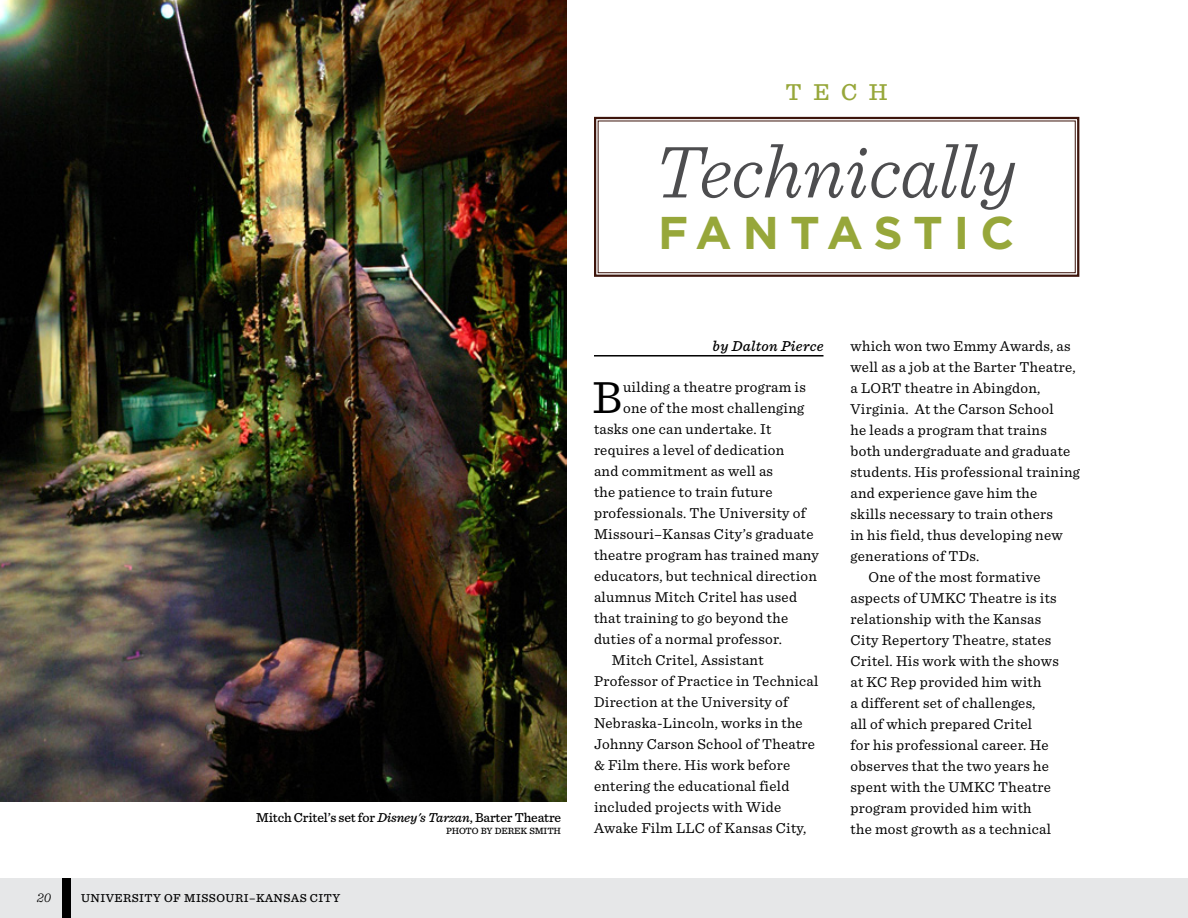
<style>
.page{position:relative;width:1188px;height:918px;background:#fff}
.page>*{position:absolute;margin:0;border:0;box-sizing:border-box;transform-origin:0 0}
.t1{font:47.25px "Sentinel";color:#000}
.t2{font:700 45.9px "Gotham";letter-spacing:.235em;color:#97a73a}
.t3{font:500 24px "Sentinel";color:#97a73a}
.t4{font:15px "Sentinel";letter-spacing:.02em;color:#000}
.t5{font:italic 500 15px "Sentinel";letter-spacing:.02em;color:#000}
.t6{font:500 13.5px "Sentinel";letter-spacing:-.01em;color:#000}
.t7{font:italic 300 13.5px "Sentinel";color:#000}
.t8{font:500 12px "Sentinel";letter-spacing:.04em;color:#000}
.t9{font:500 9.45px "Sentinel";letter-spacing:-.015em;color:#000}
.s1{font-style:italic}
</style>
<div class="page">
<div style="left:0;top:878px;width:1188px;height:40px;background:#e6e7e8"></div>
<div style="left:63px;top:878px;width:8px;height:40px;background:#000"></div>
<hr style="left:594px;top:355px;width:230px;height:2px;background:#000">
<img style="left:0;top:0;width:567px;height:802px">
<svg style="left:594px;top:116px;width:486px;height:161px"></svg>
<div style="left:598px;top:121px;width:478px;height:152px;border:1px solid #3d150c"></div>
<svg style="left:661px;top:144px;width:354px;height:66px"></svg>
<h3 class="t3" style="left:786px;top:74px;width:104px">TECH</h3>
<h2 class="t2" style="left:658px;top:207px;width:358px">FANTASTIC</h2>
<p class="t6" style="left:256px;top:807px;width:306px">Mitch Critel’s set for <span class="s1">Disney's Tarzan</span>, Barter Theatre</p>
<p class="t9" style="left:446px;top:824px;width:116px">PHOTO BY DEREK SMITH</p>
<p class="t7" style="left:37px;top:887px;width:16px">20</p>
<p class="t8" style="left:81px;top:889px;width:261px">UNIVERSITY OF MISSOURI–KANSAS CITY</p>
<p class="t5" style="left:713px;top:335px;width:112px">by Dalton Pierce</p>
<h1 class="t1" style="left:592px;top:362px;width:31px">B</h1>
<p class="t4" style="left:623px;top:376px;width:184px">uilding a theatre program is</p>
<p class="t4" style="left:623px;top:397px;width:183px">one of the most challenging</p>
<p class="t4" style="left:594px;top:418px;width:179px">tasks one can undertake. It</p>
<p class="t4" style="left:594px;top:439px;width:192px">requires a level of dedication</p>
<p class="t4" style="left:594px;top:460px;width:181px">and commitment as well as</p>
<p class="t4" style="left:594px;top:481px;width:180px">the patience to train future</p>
<p class="t4" style="left:594px;top:502px;width:213px">professionals. The University of</p>
<p class="t4" style="left:594px;top:523px;width:221px">Missouri–Kansas City’s graduate</p>
<p class="t4" style="left:594px;top:544px;width:226px">theatre program has trained many</p>
<p class="t4" style="left:594px;top:565px;width:225px">educators, but technical direction</p>
<p class="t4" style="left:594px;top:586px;width:205px">alumnus Mitch Critel has used</p>
<p class="t4" style="left:594px;top:607px;width:196px">that training to go beyond the</p>
<p class="t4" style="left:594px;top:628px;width:189px">duties of a normal professor.</p>
<p class="t4" style="left:612px;top:649px;width:153px">Mitch Critel, Assistant</p>
<p class="t4" style="left:594px;top:670px;width:226px">Professor of Practice in Technical</p>
<p class="t4" style="left:594px;top:691px;width:196px">Direction at the University of</p>
<p class="t4" style="left:594px;top:712px;width:210px">Nebraska-Lincoln, works in the</p>
<p class="t4" style="left:594px;top:733px;width:222px">Johnny Carson School of Theatre</p>
<p class="t4" style="left:594px;top:754px;width:198px">&amp; Film there. His work before</p>
<p class="t4" style="left:594px;top:775px;width:197px">entering the educational field</p>
<p class="t4" style="left:594px;top:796px;width:189px">included projects with Wide</p>
<p class="t4" style="left:594px;top:817px;width:214px">Awake Film LLC of Kansas City,</p>
<p class="t4" style="left:851px;top:335px;width:222px">which won two Emmy Awards, as</p>
<p class="t4" style="left:851px;top:356px;width:227px">well as a job at the Barter Theatre,</p>
<p class="t4" style="left:851px;top:377px;width:191px">a LORT theatre in Abingdon,</p>
<p class="t4" style="left:851px;top:398px;width:205px">Virginia. At the Carson School</p>
<p class="t4" style="left:851px;top:419px;width:198px">he leads a program that trains</p>
<p class="t4" style="left:851px;top:440px;width:221px">both undergraduate and graduate</p>
<p class="t4" style="left:851px;top:461px;width:231px">students. His professional training</p>
<p class="t4" style="left:851px;top:482px;width:188px">and experience gave him the</p>
<p class="t4" style="left:851px;top:503px;width:204px">skills necessary to train others</p>
<p class="t4" style="left:851px;top:524px;width:214px">in his field, thus developing new</p>
<p class="t4" style="left:851px;top:545px;width:130px">generations of TDs.</p>
<p class="t4" style="left:868px;top:566px;width:174px">One of the most formative</p>
<p class="t4" style="left:851px;top:587px;width:208px">aspects of UMKC Theatre is its</p>
<p class="t4" style="left:851px;top:608px;width:192px">relationship with the Kansas</p>
<p class="t4" style="left:851px;top:629px;width:202px">City Repertory Theatre, states</p>
<p class="t4" style="left:851px;top:650px;width:210px">Critel. His work with the shows</p>
<p class="t4" style="left:851px;top:671px;width:192px">at KC Rep provided him with</p>
<p class="t4" style="left:851px;top:692px;width:187px">a different set of challenges,</p>
<p class="t4" style="left:851px;top:713px;width:183px">all of which prepared Critel</p>
<p class="t4" style="left:851px;top:734px;width:200px">for his professional career. He</p>
<p class="t4" style="left:851px;top:755px;width:200px">observes that the two years he</p>
<p class="t4" style="left:851px;top:776px;width:202px">spent with the UMKC Theatre</p>
<p class="t4" style="left:851px;top:797px;width:183px">program provided him with</p>
<p class="t4" style="left:851px;top:818px;width:202px">the most growth as a technical</p>
</div>
